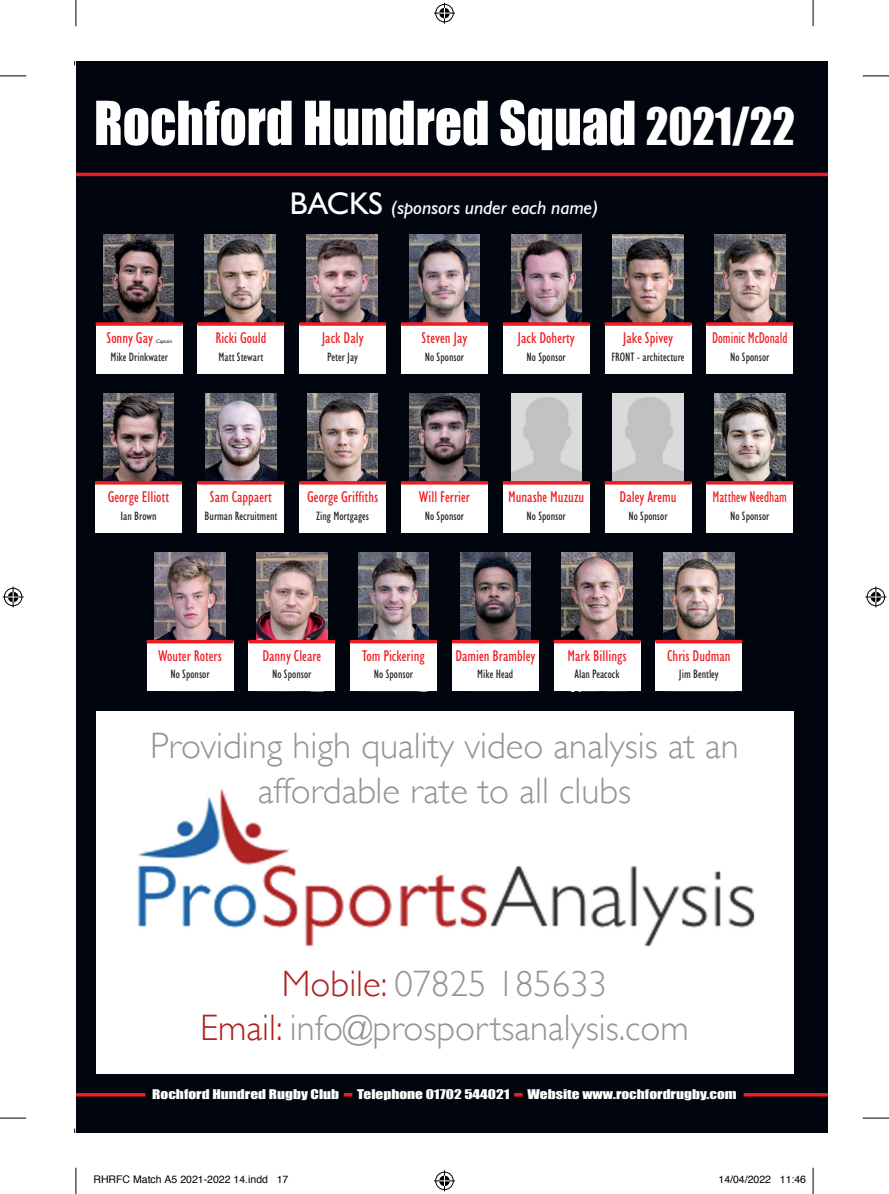
<style>
.page{position:relative;width:889px;height:1194px;background:#fff}
.page>*{position:absolute;margin:0;border:0;box-sizing:border-box;transform-origin:0 0}
.t1{font:56px "Impact";color:#fff;scale:.95 1}
.t2{font:300 36.75px/44.1px "Gill Sans";color:#939598;text-align:center}
.t3{font:31.5px "Humanist 521 BT";color:#fff}
.t4{font:italic 19.25px "Humanist 521 BT";color:#fff}
.t5{font:condensed 15.75px "Humanist 521 BT";color:#ee1d23}
.t6{font:condensed 15.75px "Humanist 521 BT";color:#ee1d23;scale:.9 1}
.t7{font:condensed 12.25px "Humanist 521 BT";color:#231f20}
.t8{font:12.25px "Impact";color:#fff;scale:1.25 1}
.t9{font:10.5px "Helvetica";color:#000}
.t10{font:italic 5.25px "Humanist 521 BT";color:#231f20}
.s1{font-size:47.25px}
.s2{color:#ad2322}
.s3{font-size:25.72px;color:#ee1d23}
</style>
<div class="page">
<div style="left:76px;top:61px;width:751px;height:1071px;background:#01060e"></div>
<img style="left:511px;top:393px;width:70px;height:88px">
<img style="left:612px;top:393px;width:71px;height:88px">
<img style="left:103px;top:235px;width:71px;height:87px">
<img style="left:663px;top:552px;width:71px;height:88px">
<img style="left:358px;top:552px;width:71px;height:88px">
<img style="left:256px;top:552px;width:71px;height:88px">
<img style="left:409px;top:393px;width:70px;height:88px">
<hr style="left:76px;top:173px;width:751px;height:3px;background:#ee1d23">
<img style="left:714px;top:393px;width:70px;height:88px">
<div style="left:706px;top:483px;width:87px;height:49px;background:#fff"></div>
<div style="left:350px;top:641px;width:87px;height:50px;background:#fff"></div>
<img style="left:155px;top:552px;width:70px;height:88px">
<div style="left:147px;top:641px;width:86px;height:50px;background:#fff"></div>
<hr style="left:706px;top:481px;width:87px;height:3px;background:#ee1d23">
<hr style="left:350px;top:640px;width:87px;height:3px;background:#ee1d23">
<hr style="left:147px;top:640px;width:86px;height:3px;background:#ee1d23">
<div style="left:248px;top:641px;width:87px;height:50px;background:#fff"></div>
<hr style="left:248px;top:640px;width:87px;height:3px;background:#ee1d23">
<hr style="left:743px;top:1093px;width:84px;height:3px;background:#ee1d23">
<hr style="left:76px;top:1093px;width:69px;height:3px;background:#ee1d23">
<img style="left:561px;top:552px;width:71px;height:88px">
<div style="left:553px;top:641px;width:87px;height:50px;background:#fff"></div>
<hr style="left:553px;top:640px;width:87px;height:3px;background:#ee1d23">
<div style="left:655px;top:641px;width:87px;height:50px;background:#fff"></div>
<hr style="left:655px;top:640px;width:87px;height:3px;background:#ee1d23">
<div style="left:401px;top:483px;width:87px;height:49px;background:#fff"></div>
<hr style="left:401px;top:481px;width:87px;height:3px;background:#ee1d23">
<img style="left:307px;top:393px;width:71px;height:88px">
<div style="left:299px;top:483px;width:87px;height:49px;background:#fff"></div>
<hr style="left:299px;top:481px;width:87px;height:3px;background:#ee1d23">
<img style="left:206px;top:393px;width:70px;height:88px">
<div style="left:197px;top:483px;width:87px;height:49px;background:#fff"></div>
<hr style="left:197px;top:481px;width:87px;height:3px;background:#ee1d23">
<div style="left:502px;top:483px;width:87px;height:49px;background:#fff"></div>
<hr style="left:502px;top:481px;width:87px;height:3px;background:#ee1d23">
<img style="left:714px;top:235px;width:70px;height:87px">
<div style="left:706px;top:324px;width:87px;height:49px;background:#fff"></div>
<svg style="left:706px;top:322px;width:87px;height:4px"></svg>
<div style="left:96px;top:324px;width:87px;height:49px;background:#fff"></div>
<svg style="left:96px;top:322px;width:87px;height:4px"></svg>
<img style="left:103px;top:393px;width:71px;height:88px">
<img style="left:612px;top:235px;width:71px;height:87px">
<img style="left:205px;top:235px;width:70px;height:87px">
<img style="left:409px;top:235px;width:70px;height:87px">
<div style="left:197px;top:324px;width:87px;height:49px;background:#fff"></div>
<svg style="left:197px;top:322px;width:87px;height:4px"></svg>
<div style="left:401px;top:324px;width:87px;height:49px;background:#fff"></div>
<svg style="left:401px;top:322px;width:87px;height:4px"></svg>
<img style="left:511px;top:235px;width:70px;height:87px">
<div style="left:502px;top:324px;width:87px;height:49px;background:#fff"></div>
<svg style="left:502px;top:322px;width:87px;height:4px"></svg>
<div style="left:604px;top:324px;width:87px;height:49px;background:#fff"></div>
<svg style="left:604px;top:322px;width:87px;height:4px"></svg>
<div style="left:95px;top:483px;width:87px;height:49px;background:#fff"></div>
<hr style="left:95px;top:481px;width:87px;height:3px;background:#ee1d23">
<div style="left:604px;top:483px;width:87px;height:49px;background:#fff"></div>
<hr style="left:604px;top:481px;width:87px;height:3px;background:#ee1d23">
<img style="left:460px;top:552px;width:70px;height:88px">
<div style="left:452px;top:641px;width:86px;height:50px;background:#fff"></div>
<hr style="left:452px;top:640px;width:86px;height:3px;background:#ee1d23">
<div style="left:96px;top:711px;width:697px;height:362px;background:#fff"></div>
<img style="left:137px;top:789px;width:618px;height:158px">
<img style="left:307px;top:235px;width:70px;height:87px">
<div style="left:299px;top:324px;width:87px;height:49px;background:#fff"></div>
<svg style="left:299px;top:322px;width:87px;height:4px"></svg>
<svg style="left:0;top:76px;width:26px;height:1px"></svg>
<svg style="left:862px;top:76px;width:26px;height:1px"></svg>
<svg style="left:0;top:1117px;width:26px;height:1px"></svg>
<svg style="left:862px;top:1117px;width:26px;height:1px"></svg>
<svg style="left:76px;top:0;width:1px;height:26px"></svg>
<svg style="left:76px;top:1167px;width:1px;height:26px"></svg>
<svg style="left:812px;top:0;width:1px;height:26px"></svg>
<svg style="left:812px;top:1167px;width:1px;height:26px"></svg>
<svg style="left:434px;top:3px;width:21px;height:21px"></svg>
<svg style="left:434px;top:1170px;width:21px;height:21px"></svg>
<svg style="left:3px;top:586px;width:21px;height:21px"></svg>
<svg style="left:865px;top:586px;width:21px;height:21px"></svg>
<h1 class="t1" style="left:94px;top:80px;width:739px">Rochford Hundred Squad <span class="s1">2021/22</span></h1>
<h3 class="t3" style="left:290px;top:184px;width:38px">BACKS</h3>
<h3 class="t4" style="left:391px;top:196px;width:209px">(sponsors under each name)</h3>
<p class="t5" style="left:106px;top:328px;width:48px">Sonny Gay</p>
<p class="t10" style="left:156px;top:338px;width:19px">Captain</p>
<p class="t7" style="left:110px;top:349px;width:59px">Mike Drinkwater</p>
<p class="t5" style="left:215px;top:328px;width:53px">Ricki Gould</p>
<p class="t7" style="left:218px;top:349px;width:46px">Matt Stewart</p>
<p class="t5" style="left:321px;top:328px;width:44px">Jack Daly</p>
<p class="t7" style="left:327px;top:349px;width:32px">Peter Jay</p>
<p class="t5" style="left:421px;top:328px;width:47px">Steven Jay</p>
<p class="t7" style="left:425px;top:349px;width:41px">No Sponsor</p>
<p class="t5" style="left:517px;top:328px;width:59px">Jack Doherty</p>
<p class="t7" style="left:526px;top:349px;width:41px">No Sponsor</p>
<p class="t5" style="left:622px;top:328px;width:52px">Jake Spivey</p>
<p class="t7" style="left:611px;top:349px;width:75px">FRONT - architecture</p>
<p class="t6" style="left:712px;top:328px;width:85px">Dominic McDonald</p>
<p class="t7" style="left:730px;top:349px;width:41px">No Sponsor</p>
<p class="t5" style="left:108px;top:487px;width:63px">George Elliott</p>
<p class="t7" style="left:120px;top:508px;width:38px">Ian Brown</p>
<p class="t5" style="left:210px;top:487px;width:64px">Sam Cappaert</p>
<p class="t7" style="left:204px;top:508px;width:74px">Burman Recruitment</p>
<p class="t5" style="left:307px;top:487px;width:72px">George Griffiths</p>
<p class="t7" style="left:316px;top:508px;width:54px">Zing Mortgages</p>
<p class="t5" style="left:419px;top:487px;width:53px">Will Ferrier</p>
<p class="t7" style="left:425px;top:508px;width:41px">No Sponsor</p>
<p class="t5" style="left:508px;top:487px;width:78px">Munashe Muzuzu</p>
<p class="t7" style="left:526px;top:508px;width:41px">No Sponsor</p>
<p class="t5" style="left:619px;top:487px;width:58px">Daley Aremu</p>
<p class="t7" style="left:628px;top:508px;width:41px">No Sponsor</p>
<p class="t6" style="left:712px;top:487px;width:84px">Matthew Needham</p>
<p class="t7" style="left:730px;top:508px;width:41px">No Sponsor</p>
<p class="t5" style="left:158px;top:646px;width:65px">Wouter Roters</p>
<p class="t7" style="left:170px;top:667px;width:41px">No Sponsor</p>
<p class="t5" style="left:262px;top:646px;width:60px">Danny Cleare</p>
<p class="t7" style="left:272px;top:667px;width:41px">No Sponsor</p>
<p class="t5" style="left:362px;top:646px;width:64px">Tom Pickering</p>
<p class="t7" style="left:374px;top:667px;width:41px">No Sponsor</p>
<p class="t5" style="left:455px;top:646px;width:81px">Damien Brambley</p>
<p class="t7" style="left:477px;top:667px;width:38px">Mike Head</p>
<p class="t5" style="left:567px;top:646px;width:61px">Mark Billings</p>
<p class="t7" style="left:574px;top:667px;width:47px">Alan Peacock</p>
<p class="t5" style="left:667px;top:646px;width:65px">Chris Dudman</p>
<p class="t7" style="left:678px;top:667px;width:41px">Jim Bentley</p>
<h2 class="t2" style="left:150px;top:722px;width:590px">Providing high quality video analysis at an affordable rate to all clubs</h2>
<h2 class="t2" style="left:200px;top:960px;width:490px"><span class="s2">Mobile:</span> 07825 185633<br><span class="s2">Email:</span> info@prosportsanalysis.com</h2>
<p class="t8" style="left:152px;top:1084px;width:469px">Rochford Hundred Rugby Club <span class="s3">-</span> Telephone 01702 544021 <span class="s3">-</span> Website www.rochfordrugby.com</p>
<p class="t9" style="left:93px;top:1171px;width:196px">RHRFC Match A5 2021-2022 14.indd 17</p>
<p class="t9" style="left:718px;top:1171px;width:89px">14/04/2022 11:46</p>
</div>
